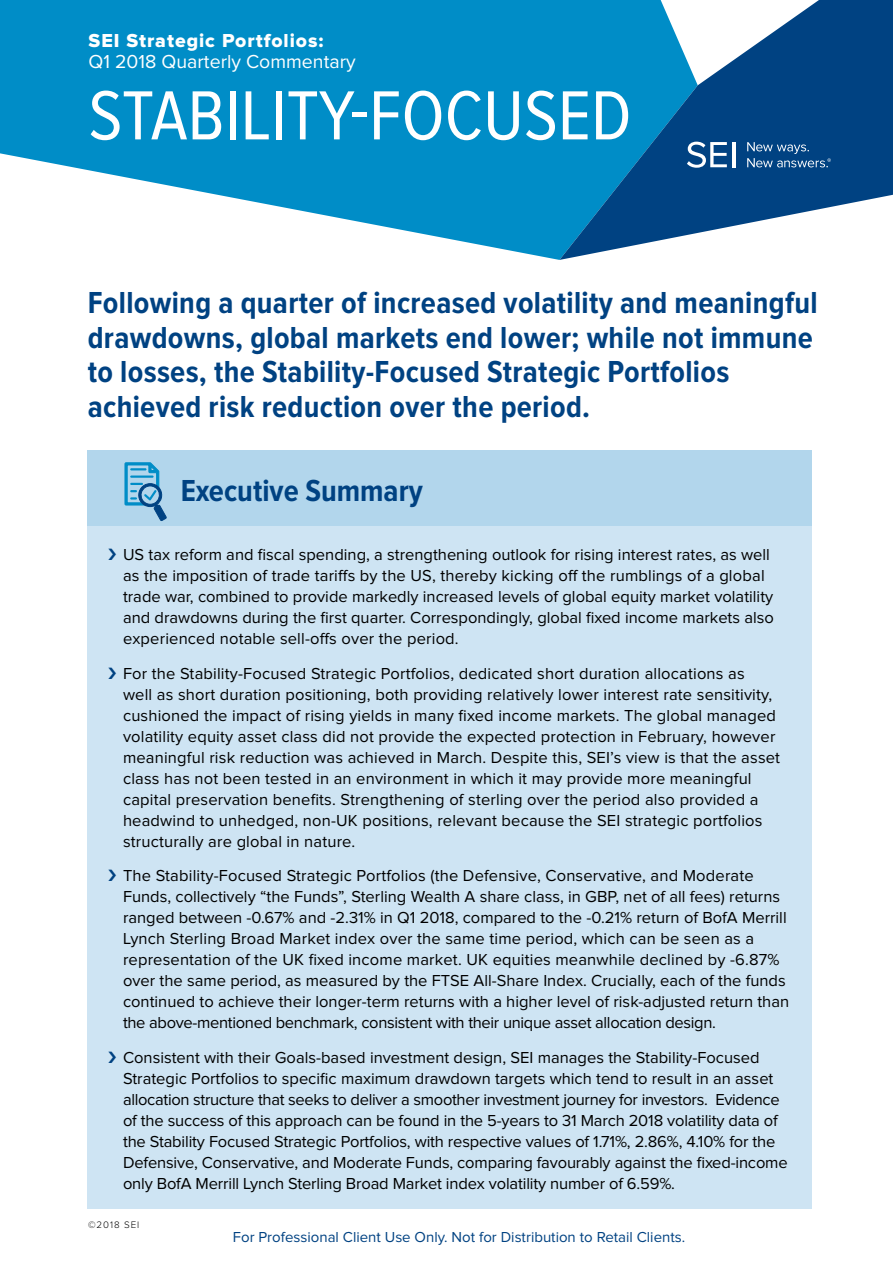
<style>
.page{position:relative;width:893px;height:1263px;background:#fff}
.page>*{position:absolute;margin:0;border:0;box-sizing:border-box;transform-origin:0 0}
.t1{font:72px "Proxima Nova Cond";color:#fff}
.t2{font:700 31.5px/34.5px "Proxima Nova Cond";letter-spacing:.01em;color:#004282}
.t3{font:19.5px "Proxima Nova";color:#fff}
.t4{font:19.5px "Proxima Nova Extrabld";letter-spacing:.05em;color:#fff}
.t5{font:16.5px/21px "Proxima Nova";color:#000}
.t6{font:15px "Proxima Nova";color:#004282}
.t7{font:300 9.75px "Proxima Nova";letter-spacing:.1em;color:#000}
</style>
<div class="page">
<svg style="left:0;top:0;width:559px;height:260px;fill:#008dc7"></svg>
<svg style="left:559px;top:0;width:334px;height:260px;fill:#004282"></svg>
<div style="left:88px;top:450px;width:724px;height:77px;background:#b2d6ec"></div>
<div style="left:88px;top:527px;width:724px;height:682px;background:#cee4f3"></div>
<svg style="left:124px;top:462px;width:43px;height:59px"></svg>
<hr style="left:733px;top:142px;width:3px;height:25px;background:#fff">
<svg style="left:687px;top:142px;width:40px;height:26px"></svg>
<svg style="left:747px;top:142px;width:84px;height:25px;background:#296095"></svg>
<p class="t4" style="left:89px;top:31px;width:237px">SEI Strategic Portfolios:</p>
<p class="t3" style="left:89px;top:52px;width:269px">Q1 2018 Quarterly Commentary</p>
<h1 class="t1" style="left:89px;top:75px;width:545px">STABILITY-FOCUSED</h1>
<h2 class="t2" style="left:88px;top:287px;width:731px">Following a quarter of increased volatility and meaningful drawdowns, global markets end lower; while not immune to losses, the Stability-Focused Strategic Portfolios achieved risk reduction over the period.</h2>
<h2 class="t2" style="left:181px;top:474px;width:244px">Executive Summary</h2>
<p class="t5" style="left:123px;top:545px;width:652px">US tax reform and fiscal spending, a strengthening outlook for rising interest rates, as well as the imposition of trade tariffs by the US, thereby kicking off the rumblings of a global trade war, combined to provide markedly increased levels of global equity market volatility and drawdowns during the first quarter. Correspondingly, global fixed income markets also experienced notable sell-offs over the period.</p>
<p class="t5" style="left:123px;top:663px;width:659px">For the Stability-Focused Strategic Portfolios, dedicated short duration allocations as<br>well as short duration positioning, both providing relatively lower interest rate sensitivity, cushioned the impact of rising yields in many fixed income markets. The global managed volatility equity asset class did not provide the expected protection in February, however meaningful risk reduction was achieved in March. Despite this, SEI’s view is that the asset class has not been tested in an environment in which it may provide more meaningful capital preservation benefits. Strengthening of sterling over the period also provided a headwind to unhedged, non-UK positions, relevant because the SEI strategic portfolios structurally are global in nature.</p>
<p class="t5" style="left:123px;top:866px;width:668px">The Stability-Focused Strategic Portfolios (the Defensive, Conservative, and Moderate Funds, collectively “the Funds”, Sterling Wealth A share class, in GBP, net of all fees) returns ranged between -0.67% and -2.31% in Q1 2018, compared to the -0.21% return of BofA Merrill Lynch Sterling Broad Market index over the same time period, which can be seen as a representation of the UK fixed income market. UK equities meanwhile declined by -6.87% over the same period, as measured by the FTSE All-Share Index. Crucially, each of the funds continued to achieve their longer-term returns with a higher level of risk-adjusted return than the above-mentioned benchmark, consistent with their unique asset allocation design.</p>
<p class="t5" style="left:123px;top:1047px;width:666px">Consistent with their Goals-based investment design, SEI manages the Stability-Focused Strategic Portfolios to specific maximum drawdown targets which tend to result in an asset allocation structure that seeks to deliver a smoother investment journey for investors. Evidence of the success of this approach can be found in the 5-years to 31 March 2018 volatility data of the Stability Focused Strategic Portfolios, with respective values of 1.71%, 2.86%, 4.10% for the Defensive, Conservative, and Moderate Funds, comparing favourably against the fixed-income only BofA Merrill Lynch Sterling Broad Market index volatility number of 6.59%.</p>
<p class="t7" style="left:88px;top:1220px;width:53px">©2018 SEI</p>
<p class="t6" style="left:233px;top:1230px;width:454px">For Professional Client Use Only. Not for Distribution to Retail Clients.</p>
</div>
